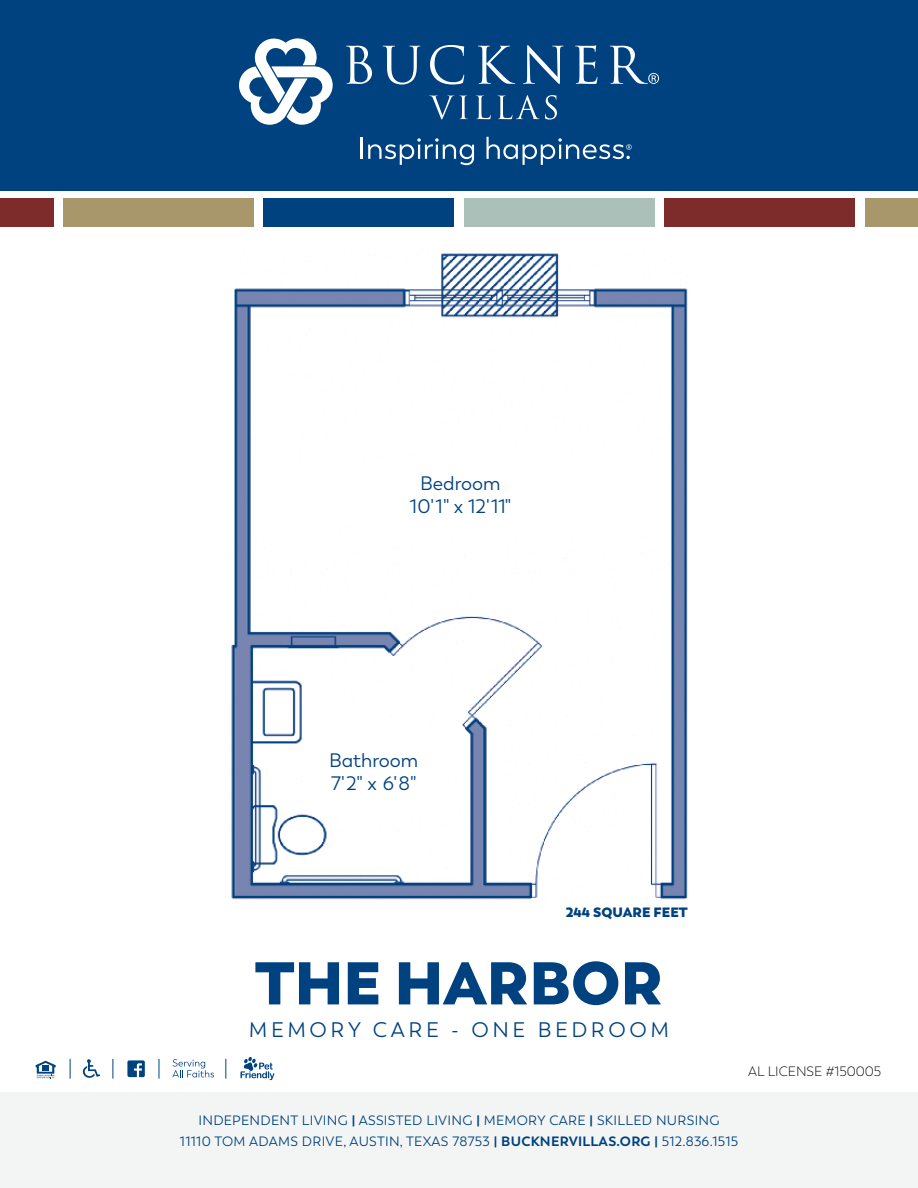
<style>
.page{position:relative;width:918px;height:1188px;background:#fff}
.page>*{position:absolute;margin:0;border:0;box-sizing:border-box;transform-origin:0 0}
.t1{font:800 60px "Trenda";color:#004280}
.t2{font:21px "Trenda";letter-spacing:.17em;color:#004280}
.t3{font:19.5px/23.2px "Trenda";color:#004280;text-align:center}
.t4{font:13.5px/21px "Trenda";letter-spacing:.02em;color:#004280;text-align:center}
.t5{font:300 13.5px "Trenda";color:#000}
.t6{font:800 13.5px "Trenda";color:#004280}
.s1{font-weight:700}
</style>
<div class="page">
<div style="left:0;top:0;width:918px;height:190px;background:#004280"></div>
<div style="left:0;top:1093px;width:918px;height:95px;background:#f3f5f4"></div>
<div style="left:63px;top:199px;width:191px;height:28px;background:#a9976c"></div>
<div style="left:264px;top:199px;width:190px;height:28px;background:#004280"></div>
<div style="left:865px;top:199px;width:53px;height:28px;background:#a9976c"></div>
<div style="left:0;top:199px;width:53px;height:28px;background:#7e2c2b"></div>
<div style="left:464px;top:199px;width:191px;height:28px;background:#abc0b8"></div>
<div style="left:665px;top:199px;width:190px;height:28px;background:#7e2c2b"></div>
<svg style="left:82px;top:1059px;width:18px;height:19px"></svg>
<svg style="left:36px;top:1061px;width:20px;height:17px"></svg>
<svg style="left:127px;top:1060px;width:18px;height:17px"></svg>
<svg style="left:241px;top:1057px;width:33px;height:23px"></svg>
<svg style="left:172px;top:1059px;width:42px;height:18px"></svg>
<svg style="left:70px;top:1059px;width:1px;height:20px"></svg>
<svg style="left:112px;top:1059px;width:1px;height:20px"></svg>
<svg style="left:159px;top:1059px;width:1px;height:20px"></svg>
<svg style="left:225px;top:1059px;width:1px;height:20px"></svg>
<svg style="left:239px;top:38px;width:94px;height:87px"></svg>
<svg style="left:346px;top:45px;width:313px;height:40px"></svg>
<svg style="left:430px;top:96px;width:23px;height:24px"></svg>
<svg style="left:460px;top:96px;width:8px;height:23px"></svg>
<svg style="left:476px;top:96px;width:15px;height:23px"></svg>
<svg style="left:498px;top:95px;width:59px;height:25px"></svg>
<hr style="left:361px;top:137px;width:2px;height:22px;background:#fff">
<svg style="left:368px;top:138px;width:106px;height:27px"></svg>
<svg style="left:486px;top:137px;width:146px;height:28px"></svg>
<img style="left:231px;top:253px;width:457px;height:647px">
<div style="left:253px;top:463px;width:414px;height:58px;background:#fff"></div>
<div style="left:307px;top:729px;width:134px;height:82px;background:#fff"></div>
<h3 class="t3" style="left:410px;top:471px;width:103px">Bedroom<br>10'1" x 12'11"</h3>
<h3 class="t3" style="left:329px;top:749px;width:91px;text-align:left">Bathroom<br>7'2" x 6'8"</h3>
<p class="t6" style="left:566px;top:903px;width:124px">244 SQUARE FEET</p>
<h1 class="t1" style="left:255px;top:944px;width:410px">THE HARBOR</h1>
<h2 class="t2" style="left:249px;top:1018px;width:422px">MEMORY CARE - ONE BEDROOM</h2>
<p class="t5" style="left:748px;top:1064px;width:135px">AL LICENSE #150005</p>
<p class="t4" style="left:180px;top:1110px;width:560px">INDEPENDENT LIVING <span class="s1">|</span> ASSISTED LIVING <span class="s1">|</span> MEMORY CARE <span class="s1">|</span> SKILLED NURSING<br>11110 TOM ADAMS DRIVE, AUSTIN, TEXAS 78753 <span class="s1">| BUCKNERVILLAS.ORG |</span> 512.836.1515</p>
</div>
